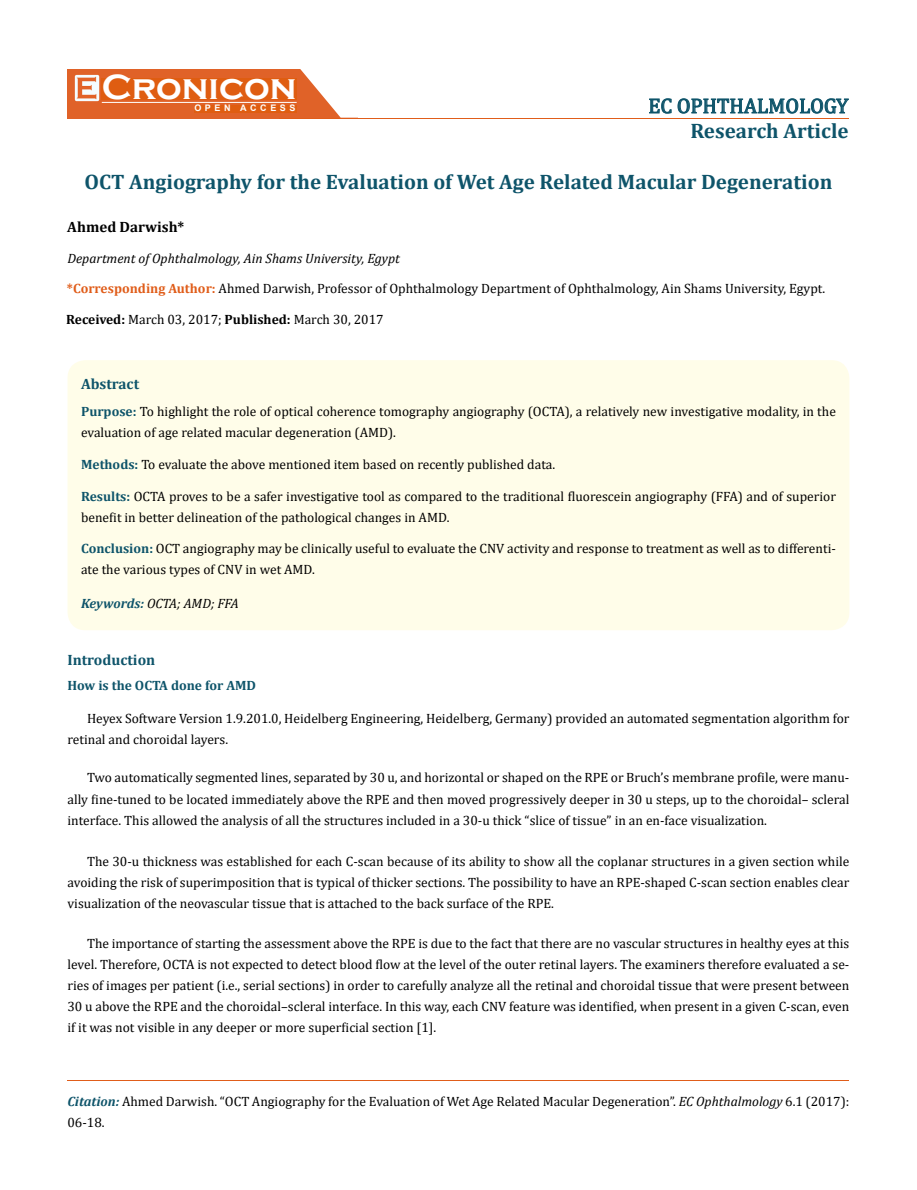
<style>
.page{position:relative;width:917px;height:1190px;background:#fff}
.page>*{position:absolute;margin:0;border:0;box-sizing:border-box;transform-origin:0 0}
.t1{font:700 36px "Copperplate Gothic";color:#fff}
.t2{font:700 21px "Cambria";color:#0e546a}
.t3{font:21px "Cambria";color:#0e546a}
.t4{font:700 15px "Cambria";color:#0e546a}
.t5{font:700 15px "Cambria";color:#000}
.t6{font:13.5px/21px "Cambria";color:#000}
.t7{font:italic 13.5px "Cambria";color:#000}
.t8{font:700 13.5px "Cambria";color:#0e546a}
.t9{font:700 9px "Arial";letter-spacing:.4em;color:#fff}
.s1{font-weight:700;color:#e05d1a}
.s2{font-weight:700}
.s3{font-weight:700;color:#0e546a}
.s4{font-weight:700;font-style:italic;color:#0e546a}
.s5{font-style:italic}
</style>
<div class="page">
<div style="left:67px;top:70px;width:290px;height:49px;background:#e06228"></div>
<svg style="left:300px;top:69px;width:58px;height:49px"></svg>
<img style="left:75px;top:75px;width:24px;height:26px">
<div style="left:102px;top:79px;width:195px;height:21px;background:#df5d11"></div>
<div style="left:194px;top:105px;width:103px;height:7px;background:#df5d11"></div>
<svg style="left:649px;top:98px;width:200px;height:16px"></svg>
<hr style="left:102px;top:102px;width:194px;height:1px;background:#fff">
<hr style="left:279px;top:118px;width:569px;height:1px;background:#e05d1a">
<hr style="left:67px;top:1080px;width:782px;height:1px;background:#e05d1a">
<div style="left:67px;top:360px;width:782px;height:270px;background:#fffde9;border-radius:18px"></div>
<h1 class="t1" style="left:102px;top:68px;width:196px">Cronicon</h1>
<p class="t9" style="left:194px;top:102px;width:103px">OPEN ACCESS</p>
<h2 class="t3" style="left:648px;top:93px;width:201px">EC OPHTHALMOLOGY</h2>
<h2 class="t2" style="left:690px;top:116px;width:160px">Research Article</h2>
<h2 class="t2" style="left:84px;top:166px;width:749px">OCT Angiography for the Evaluation of Wet Age Related Macular Degeneration</h2>
<p class="t5" style="left:67px;top:216px;width:118px">Ahmed Darwish*</p>
<p class="t7" style="left:67px;top:248px;width:334px">Department of Ophthalmology, Ain Shams University, Egypt</p>
<p class="t6" style="left:67px;top:277px;width:760px"><span class="s1">*Corresponding Author:</span> Ahmed Darwish, Professor of Ophthalmology Department of Ophthalmology, Ain Shams University, Egypt.</p>
<p class="t6" style="left:66px;top:309px;width:319px"><span class="s2">Received:</span> March 03, 2017; <span class="s2">Published:</span> March 30, 2017</p>
<p class="t4" style="left:81px;top:373px;width:60px">Abstract</p>
<p class="t6" style="left:81px;top:401px;width:756px"><span class="s3">Purpose:</span> To highlight the role of optical coherence tomography angiography (OCTA), a relatively new investigative modality, in the evaluation of age related macular degeneration (AMD).</p>
<p class="t6" style="left:81px;top:454px;width:475px"><span class="s3">Methods:</span> To evaluate the above mentioned item based on recently published data.</p>
<p class="t6" style="left:81px;top:485px;width:756px"><span class="s3">Results:</span> OCTA proves to be a safer investigative tool as compared to the traditional fluorescein angiography (FFA) and of superior benefit in better delineation of the pathological changes in AMD.</p>
<p class="t6" style="left:81px;top:537px;width:756px"><span class="s3">Conclusion:</span> OCT angiography may be clinically useful to evaluate the CNV activity and response to treatment as well as to differenti&shy;ate the various types of CNV in wet AMD.</p>
<p class="t7" style="left:81px;top:593px;width:159px"><span class="s3">Keywords:</span> OCTA; AMD; FFA</p>
<p class="t4" style="left:67px;top:649px;width:89px">Introduction</p>
<p class="t8" style="left:67px;top:676px;width:190px">How is the OCTA done for AMD</p>
<p class="t6" style="left:67px;top:708px;width:783px;text-indent:19px">Heyex Software Version 1.9.201.0, Heidelberg Engineering, Heidelberg, Germany) provided an automated segmentation algorithm for retinal and choroidal layers.</p>
<p class="t6" style="left:67px;top:767px;width:783px;text-align:justify;text-indent:19px">Two automatically segmented lines, separated by 30 u, and horizontal or shaped on the RPE or Bruch’s membrane profile, were manu&shy;ally fine-tuned to be located immediately above the RPE and then moved progressively deeper in 30 u steps, up to the choroidal– scleral interface. This allowed the analysis of all the structures included in a 30-u thick “slice of tissue” in an en-face visualization.</p>
<p class="t6" style="left:67px;top:850px;width:783px;text-align:justify;text-indent:19px">The 30-u thickness was established for each C-scan because of its ability to show all the coplanar structures in a given section while avoiding the risk of superimposition that is typical of thicker sections. The possibility to have an RPE-shaped C-scan section enables clear visualization of the neovascular tissue that is attached to the back surface of the RPE.</p>
<p class="t6" style="left:67px;top:933px;width:783px;text-align:justify;text-indent:19px">The importance of starting the assessment above the RPE is due to the fact that there are no vascular structures in healthy eyes at this level. Therefore, OCTA is not expected to detect blood flow at the level of the outer retinal layers. The examiners therefore evaluated a se&shy;ries of images per patient (i.e., serial sections) in order to carefully analyze all the retinal and choroidal tissue that were present between 30 u above the RPE and the choroidal–scleral interface. In this way, each CNV feature was identified, when present in a given C-scan, even if it was not visible in any deeper or more superficial section [1].</p>
<p class="t6" style="left:67px;top:1090px;width:783px"><span class="s4">Citation:</span> Ahmed Darwish. “OCT Angiography for the Evaluation of Wet Age Related Macular Degeneration”. <span class="s5">EC Ophthalmology</span> 6.1 (2017):<br>06-18.</p>
</div>
